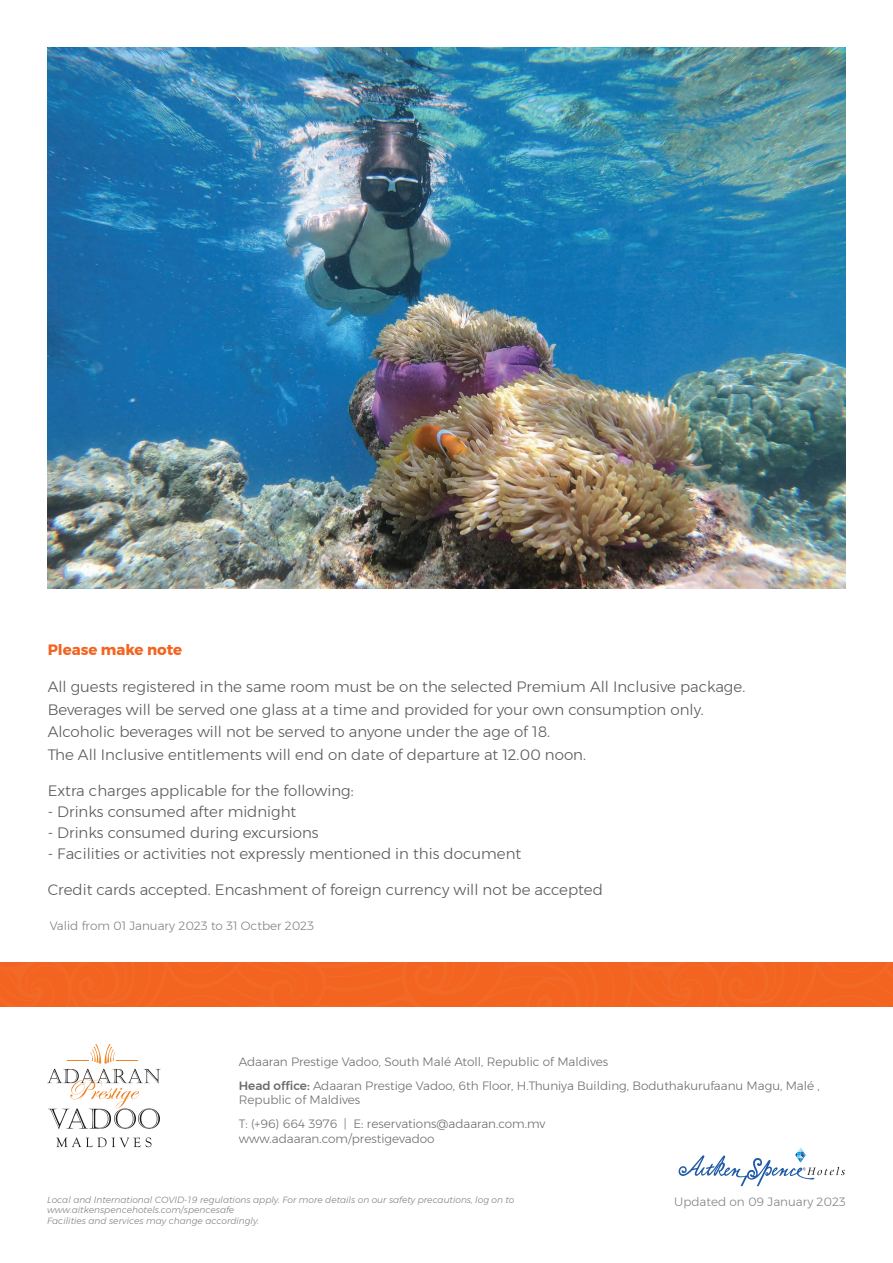
<style>
.page{position:relative;width:893px;height:1263px;background:#fff}
.page>*{position:absolute;margin:0;border:0;box-sizing:border-box;transform-origin:0 0}
.t1{font:300 15px/22.5px "Montserrat";color:#57585a}
.t2{font:700 15px "Montserrat";color:#f36421}
.t3{font:300 12px/24px "Montserrat";color:#6c6d70}
.t4{font:300 12px "Montserrat";color:#808285}
.t5{font:italic 300 9px/10.8px "Montserrat";color:#808285}
.s1{font-weight:500}
</style>
<div class="page">
<div style="left:0;top:962px;width:893px;height:44px;background:#f36421"></div>
<svg style="left:678px;top:1147px;width:167px;height:39px"></svg>
<svg style="left:56px;top:1137px;width:95px;height:10px"></svg>
<svg style="left:68px;top:1044px;width:70px;height:19px"></svg>
<svg style="left:47px;top:1069px;width:114px;height:60px"></svg>
<img style="left:47px;top:47px;width:799px;height:541px">
<p class="t2" style="left:48px;top:637px;width:136px">Please make note</p>
<p class="t1" style="left:48px;top:675px;width:699px">All guests registered in the same room must be on the selected Premium All Inclusive package.<br>Beverages will be served one glass at a time and provided for your own consumption only.<br>Alcoholic beverages will not be served to anyone under the age of 18.<br>The All Inclusive entitlements will end on date of departure at 12.00 noon.</p>
<p class="t1" style="left:48px;top:779px;width:307px">Extra charges applicable for the following:</p>
<p class="t1" style="left:48px;top:800px;width:250px">- Drinks consumed after midnight</p>
<p class="t1" style="left:48px;top:821px;width:272px">- Drinks consumed during excursions</p>
<p class="t1" style="left:48px;top:842px;width:475px">- Facilities or activities not expressly mentioned in this document</p>
<p class="t1" style="left:48px;top:878px;width:557px">Credit cards accepted. Encashment of foreign currency will not be accepted</p>
<p class="t4" style="left:50px;top:917px;width:266px">Valid from 01 January 2023 to 31 Octber 2023</p>
<p class="t3" style="left:239px;top:1049px;width:582px">Adaaran Prestige Vadoo, South Malé Atoll, Republic of Maldives<br><span class="s1">Head office:</span> Adaaran Prestige Vadoo, 6th Floor, H.Thuniya Building, Boduthakurufaanu Magu, Malé ,</p>
<p class="t3" style="left:239px;top:1088px;width:308px">Republic of Maldives<br>T: (+96) 664 3976 | E: reservations@adaaran.com.mv</p>
<p class="t3" style="left:239px;top:1126px;width:197px">www.adaaran.com/prestigevadoo</p>
<p class="t5" style="left:47px;top:1194px;width:469px">Local and International COVID-19 regulations apply. For more details on our safety precautions, log on to www.aitkenspencehotels.com/spencesafe<br>Facilities and services may change accordingly.</p>
<p class="t4" style="left:674px;top:1192px;width:173px">Updated on 09 January 2023</p>
</div>
